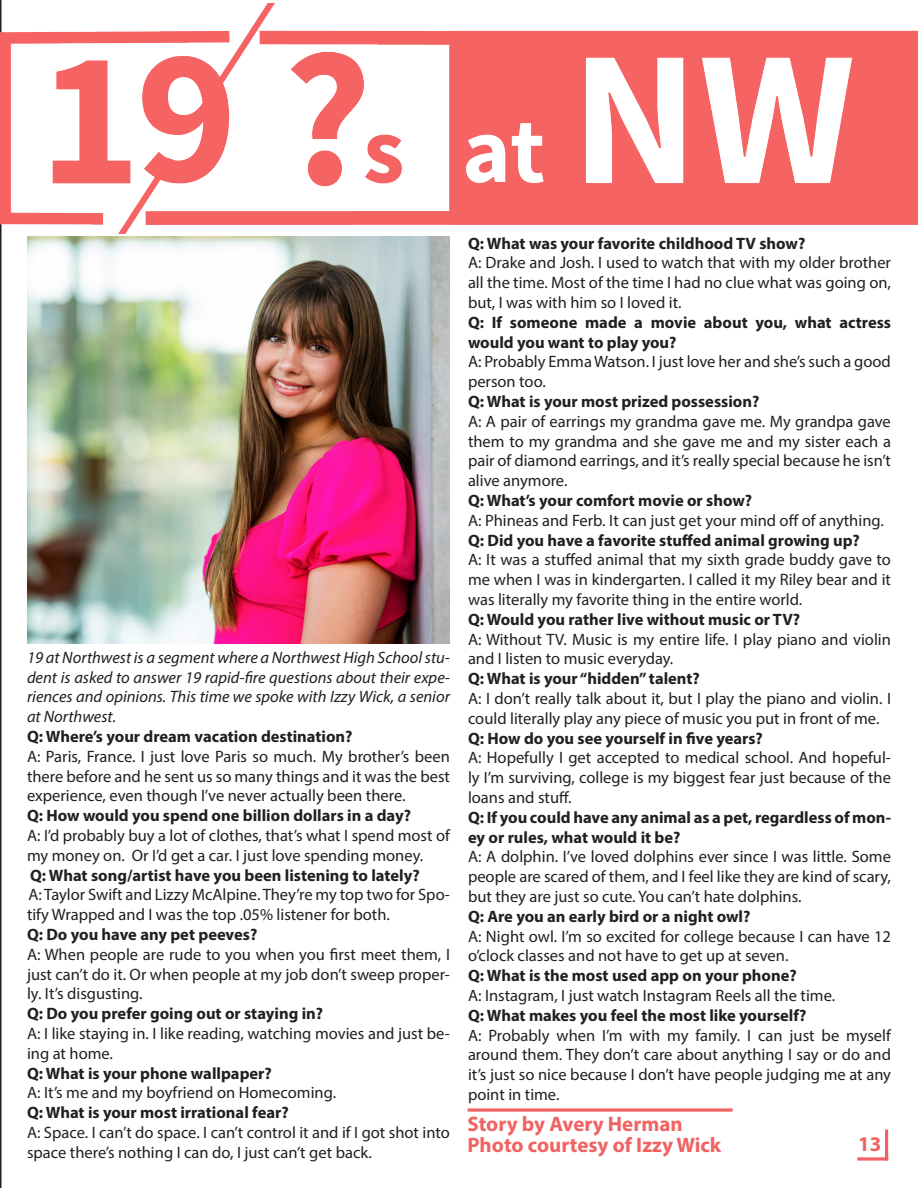
<style>
.page{position:relative;width:918px;height:1188px;background:#fff}
.page>*{position:absolute;margin:0;border:0;box-sizing:border-box;transform-origin:0 0}
.t1{font:700 21px "Myriad Pro";color:#f16363}
.t2{font:16.5px/19.8px "Myriad Pro";color:#231f20;text-align:justify}
.t3{font:700 16.5px/19.8px "Myriad Pro";color:#231f20}
.t4{font:italic 16.5px/19.8px "Myriad Pro";color:#231f20;text-align:justify}
</style>
<div class="page">
<img style="left:0;top:3px;width:918px;height:233px">
<svg style="left:468px;top:1108px;width:265px;height:4px"></svg>
<svg style="left:857px;top:1157px;width:28px;height:4px"></svg>
<hr style="left:885px;top:1130px;width:3px;height:31px;background:#f16363">
<svg style="left:159px;top:151px;width:22px;height:11px"></svg>
<img style="left:27px;top:236px;width:423px;height:408px">
<p class="t4" style="left:27px;top:647px;width:425px">19 at Northwest is a segment where a Northwest High School stu&shy;dent is asked to answer 19 rapid-fire questions about their expe&shy;riences and opinions. This time we spoke with Izzy Wick, a senior at Northwest.</p>
<p class="t3" style="left:27px;top:726px;width:327px">Q: Where’s your dream vacation destination?</p>
<p class="t2" style="left:27px;top:746px;width:425px">A: Paris, France. I just love Paris so much. My brother’s been there before and he sent us so many things and it was the best experience, even though I’ve never actually been there.</p>
<p class="t3" style="left:27px;top:805px;width:386px">Q: How would you spend one billion dollars in a day?</p>
<p class="t2" style="left:27px;top:825px;width:425px">A: I’d probably buy a lot of clothes, that’s what I spend most of my money on. Or I’d get a car. I just love spending money.</p>
<p class="t3" style="left:30px;top:865px;width:391px">Q: What song/artist have you been listening to lately?</p>
<p class="t2" style="left:27px;top:885px;width:425px">A: Taylor Swift and Lizzy McAlpine. They’re my top two for Spo&shy;tify Wrapped and I was the top .05% listener for both.</p>
<p class="t3" style="left:27px;top:924px;width:232px">Q: Do you have any pet peeves?</p>
<p class="t2" style="left:27px;top:944px;width:425px">A: When people are rude to you when you first meet them, I just can’t do it. Or when people at my job don’t sweep proper&shy;ly. It’s disgusting.</p>
<p class="t3" style="left:27px;top:1003px;width:298px">Q: Do you prefer going out or staying in?</p>
<p class="t2" style="left:27px;top:1023px;width:425px">A: I like staying in. I like reading, watching movies and just be&shy;ing at home.</p>
<p class="t3" style="left:27px;top:1063px;width:246px">Q: What is your phone wallpaper?</p>
<p class="t2" style="left:27px;top:1083px;width:311px">A: It’s me and my boyfriend on Homecoming.</p>
<p class="t3" style="left:27px;top:1102px;width:263px">Q: What is your most irrational fear?</p>
<p class="t2" style="left:27px;top:1122px;width:424px">A: Space. I can’t do space. I can’t control it and if I got shot into space there’s nothing I can do, I just can’t get back.</p>
<p class="t3" style="left:468px;top:233px;width:339px">Q: What was your favorite childhood TV show?</p>
<p class="t2" style="left:468px;top:253px;width:425px">A: Drake and Josh. I used to watch that with my older brother all the time. Most of the time I had no clue what was going on, but, I was with him so I loved it.</p>
<p class="t3" style="left:468px;top:312px;width:425px">Q: If someone made a movie about you, what actress would you want to play you?</p>
<p class="t2" style="left:468px;top:352px;width:424px">A: Probably Emma Watson. I just love her and she’s such a good person too.</p>
<p class="t3" style="left:468px;top:391px;width:293px">Q: What is your most prized possession?</p>
<p class="t2" style="left:468px;top:411px;width:425px">A: A pair of earrings my grandma gave me. My grandpa gave them to my grandma and she gave me and my sister each a pair of diamond earrings, and it’s really special because he isn’t alive anymore.</p>
<p class="t3" style="left:468px;top:490px;width:286px">Q: What’s your comfort movie or show?</p>
<p class="t2" style="left:468px;top:510px;width:417px">A: Phineas and Ferb. It can just get your mind off of anything.</p>
<p class="t3" style="left:468px;top:530px;width:393px">Q: Did you have a favorite stuffed animal growing up?</p>
<p class="t2" style="left:468px;top:550px;width:425px">A: It was a stuffed animal that my sixth grade buddy gave to me when I was in kindergarten. I called it my Riley bear and it was literally my favorite thing in the entire world.</p>
<p class="t3" style="left:468px;top:609px;width:334px">Q: Would you rather live without music or TV?</p>
<p class="t2" style="left:468px;top:629px;width:424px">A: Without TV. Music is my entire life. I play piano and violin and I listen to music everyday.</p>
<p class="t3" style="left:468px;top:668px;width:233px">Q: What is your “hidden” talent?</p>
<p class="t2" style="left:468px;top:688px;width:424px">A: I don’t really talk about it, but I play the piano and violin. I could literally play any piece of music you put in front of me.</p>
<p class="t3" style="left:468px;top:728px;width:296px">Q: How do you see yourself in five years?</p>
<p class="t2" style="left:468px;top:748px;width:425px">A: Hopefully I get accepted to medical school. And hopeful&shy;ly I’m surviving, college is my biggest fear just because of the loans and stuff.</p>
<p class="t3" style="left:468px;top:807px;width:425px">Q: If you could have any animal as a pet, regardless of mon&shy;ey or rules, what would it be?</p>
<p class="t2" style="left:468px;top:847px;width:425px">A: A dolphin. I’ve loved dolphins ever since I was little. Some people are scared of them, and I feel like they are kind of scary, but they are just so cute. You can’t hate dolphins.</p>
<p class="t3" style="left:468px;top:906px;width:284px">Q: Are you an early bird or a night owl?</p>
<p class="t2" style="left:468px;top:926px;width:425px">A: Night owl. I’m so excited for college because I can have 12 o’clock classes and not have to get up at seven.</p>
<p class="t3" style="left:468px;top:965px;width:330px">Q: What is the most used app on your phone?</p>
<p class="t2" style="left:468px;top:985px;width:369px">A: Instagram, I just watch Instagram Reels all the time.</p>
<p class="t3" style="left:468px;top:1005px;width:340px">Q: What makes you feel the most like yourself?</p>
<p class="t2" style="left:468px;top:1025px;width:425px">A: Probably when I’m with my family. I can just be myself around them. They don’t care about anything I say or do and it’s just so nice because I don’t have people judging me at any point in time.</p>
<p class="t1" style="left:467px;top:1110px;width:217px">Story by Avery Herman</p>
<p class="t1" style="left:467px;top:1131px;width:255px">Photo courtesy of Izzy Wick</p>
<p class="t1" style="left:858px;top:1130px;width:25px">13</p>
</div>
